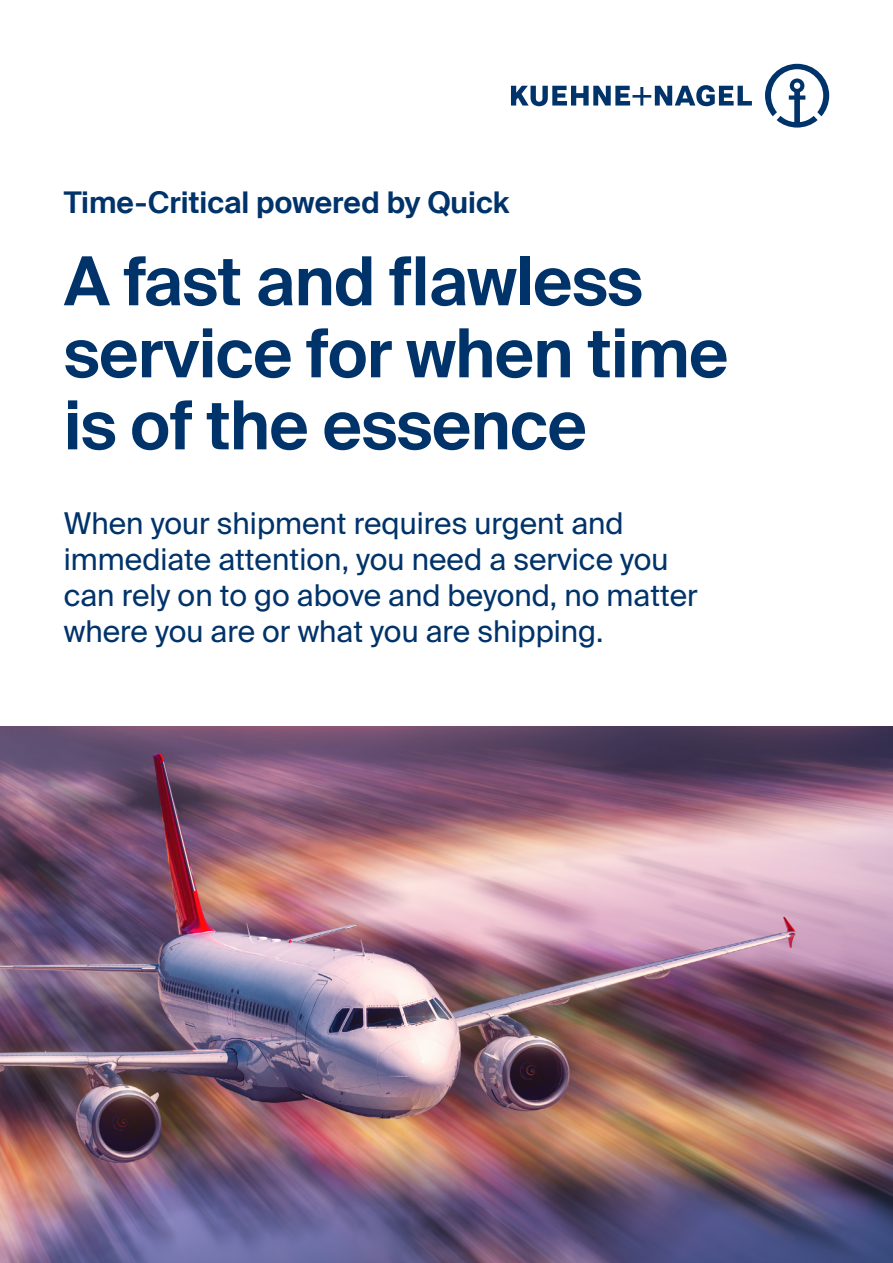
<style>
.page{position:relative;width:893px;height:1263px;background:#fff}
.page>*{position:absolute;margin:0;border:0;box-sizing:border-box;transform-origin:0 0}
.t1{font:600 67.5px/72px "Suisse Intl";letter-spacing:-.01em;color:#00336a}
.t2{font:30px/36px "Suisse Intl";color:#00336a}
.t3{font:600 30px "Suisse Intl";color:#00336a}
</style>
<div class="page">
<img style="left:0;top:726px;width:893px;height:537px">
<svg style="left:511px;top:64px;width:318px;height:64px"></svg>
<p class="t3" style="left:64px;top:185px;width:447px">Time-Critical powered by Quick</p>
<h1 class="t1" style="left:64px;top:246px;width:666px">A fast and flawless service for when time is of the essence</h1>
<p class="t2" style="left:64px;top:505px;width:635px">When your shipment requires urgent and immediate attention, you need a service you can rely on to go above and beyond, no matter where you are or what you are shipping.</p>
</div>
